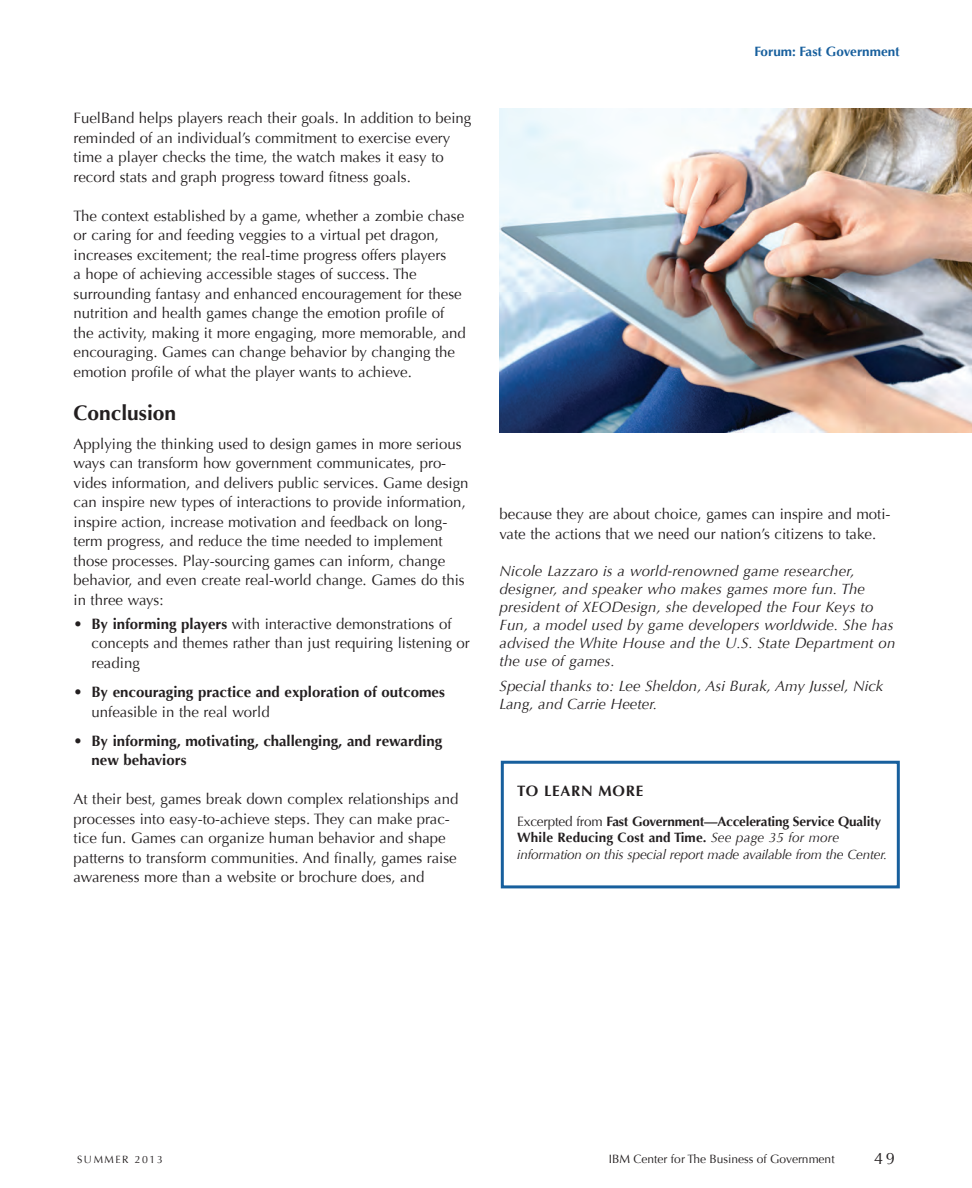
<style>
.page{position:relative;width:972px;height:1188px;background:#fff}
.page>*{position:absolute;margin:0;border:0;box-sizing:border-box;transform-origin:0 0}
.Heading_1a{font:700 21px "Optima";color:#231f20}
.t1{font:16.5px "Optima";color:#231f20}
.Body_Text{font:15px/19.5px "Optima";color:#231f20}
.Body_Text_Before_Bul{font:15px/19.5px "Optima";color:#231f20}
.TOC_Author_text{font:italic 15px/18px "Optima";letter-spacing:.01em;color:#231f20}
.t2{font:700 15px/19.5px "Optima";color:#231f20}
.t3{font:700 15px "Optima";letter-spacing:.05em;color:#231f20}
.To_Learn_More_Text{font:italic 13.5px/16.5px "Optima";letter-spacing:-.015em;color:#231f20}
.t4{font:700 13.5px "Optima";color:#175f9d}
.t5{font:12px "Optima";color:#231f20}
.t6{font:10.5px "Optima";letter-spacing:.15em;color:#231f20}
.s1{font-weight:700}
.s2{font-weight:400}
.s3{font-style:normal}
.s4{font-weight:700;font-style:normal}
</style>
<div class="page">
<img style="left:500px;top:108px;width:472px;height:325px">
<div style="left:501px;top:761px;width:399px;height:127px;border:3px solid #175f9d"></div>
<p class="Body_Text" style="left:74px;top:109px;width:399px">FuelBand helps players reach their goals. In addition to being reminded of an individual’s commitment to exercise every time a player checks the time, the watch makes it easy to record stats and graph progress toward fitness goals.</p>
<p class="Body_Text" style="left:74px;top:206px;width:394px">The context established by a game, whether a zombie chase or caring for and feeding veggies to a virtual pet dragon, increases excitement; the real-time progress offers players<br>a hope of achieving accessible stages of success. The surrounding fantasy and enhanced encouragement for these nutrition and health games change the emotion profile of the activity, making it more engaging, more memorable, and encouraging. Games can change behavior by changing the emotion profile of what the player wants to achieve.</p>
<p class="Heading_1a" style="left:74px;top:401px;width:104px">Conclusion</p>
<p class="Body_Text_Before_Bul" style="left:74px;top:434px;width:397px">Applying the thinking used to design games in more serious ways can transform how government communicates, pro&shy;vides information, and delivers public services. Game design can inspire new types of interactions to provide information, inspire action, increase motivation and feedback on long&shy;term progress, and reduce the time needed to implement those processes. Play-sourcing games can inform, change behavior, and even create real-world change. Games do this in three ways:</p>
<p class="Body_Text" style="left:92px;top:614px;width:380px;text-indent:-18px"><span class="s1">• By informing players</span> with interactive demonstrations of concepts and themes rather than just requiring listening or reading</p>
<p class="t2" style="left:92px;top:682px;width:355px;text-indent:-18px">• By encouraging practice and exploration of outcomes <span class="s2">unfeasible in the real world</span></p>
<p class="t2" style="left:92px;top:731px;width:352px;text-indent:-18px">• By informing, motivating, challenging, and rewarding new behaviors</p>
<p class="Body_Text" style="left:73px;top:790px;width:386px">At their best, games break down complex relationships and processes into easy-to-achieve steps. They can make prac&shy;tice fun. Games can organize human behavior and shape patterns to transform communities. And finally, games raise awareness more than a website or brochure does, and</p>
<p class="t4" style="left:754px;top:44px;width:147px">Forum: Fast Government</p>
<p class="Body_Text" style="left:500px;top:504px;width:393px">because they are about choice, games can inspire and moti&shy;vate the actions that we need our nation’s citizens to take.</p>
<p class="TOC_Author_text" style="left:500px;top:562px;width:397px">Nicole Lazzaro is a world-renowned game researcher, designer, and speaker who makes games more fun. The president of XEODesign, she developed the Four Keys to Fun, a model used by game developers worldwide. She has advised the White House and the U.S. State Department on the use of games.</p>
<p class="TOC_Author_text" style="left:500px;top:677px;width:385px">Special thanks to: Lee Sheldon, Asi Burak, Amy Jussel, Nick<br>Lang, and Carrie Heeter.</p>
<p class="t3" style="left:517px;top:782px;width:127px">TO LEARN MORE</p>
<p class="To_Learn_More_Text" style="left:517px;top:813px;width:372px"><span class="s3">Excerpted from</span> <span class="s4">Fast Government—Accelerating Service Quality<br>While Reducing Cost and Time.</span> See page 35 for more information on this special report made available from the Center.</p>
<p class="t6" style="left:77px;top:1154px;width:87px">SUMMER 2013</p>
<p class="t5" style="left:609px;top:1152px;width:227px">IBM Center for The Business of Government</p>
<p class="t1" style="left:874px;top:1149px;width:22px">49</p>
</div>
